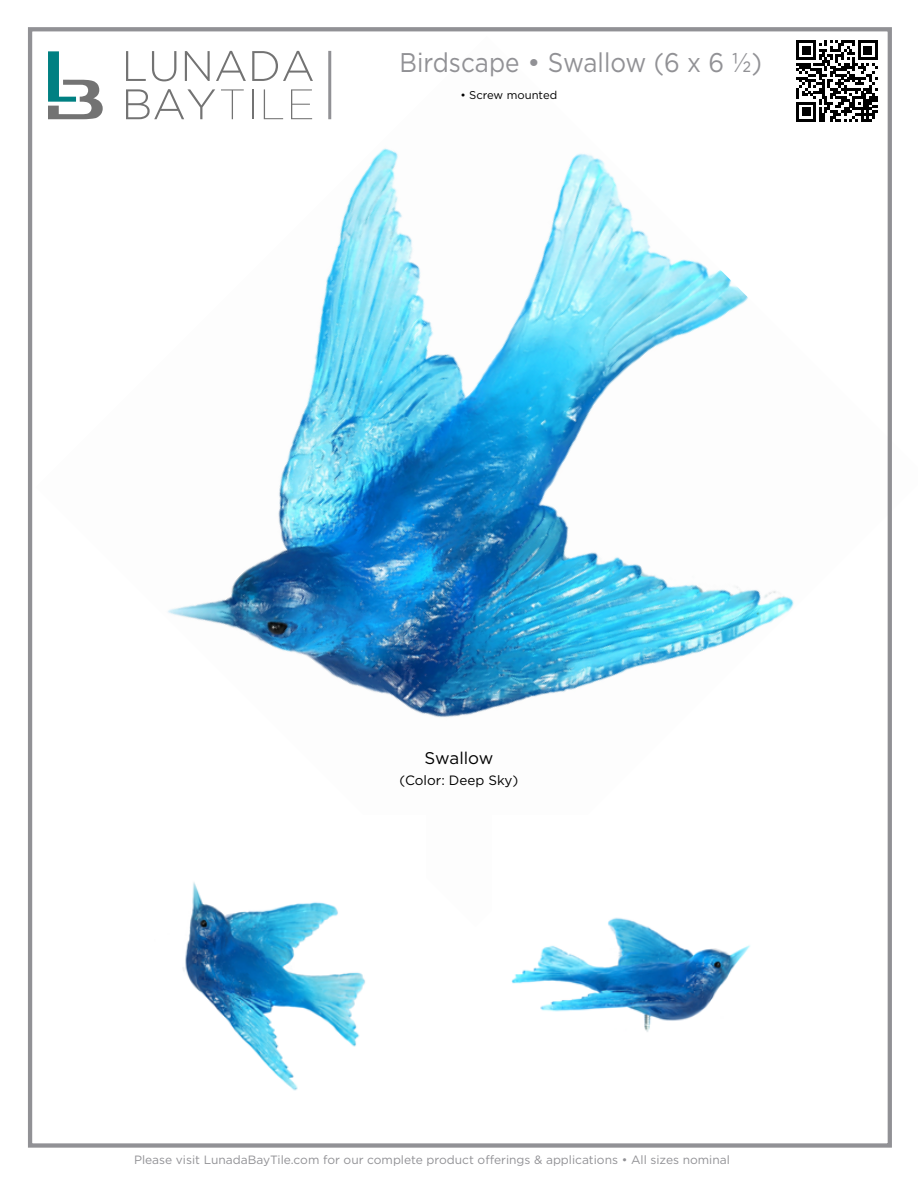
<style>
.page{position:relative;width:918px;height:1188px;background:#fff}
.page>*{position:absolute;margin:0;border:0;box-sizing:border-box;transform-origin:0 0}
.t1{font:27px "Gotham";color:#919195;scale:.9 1}
.t2{font:16.95px "Gotham";letter-spacing:-.005em;color:#000}
.t3{font:13.5px "Gotham";color:#000}
.t4{font:12px "Gotham";color:#919195}
.t5{font:11.25px "Gotham";color:#000}
</style>
<div class="page">
<img style="left:48px;top:50px;width:746px;height:668px">
<div style="left:28px;top:27px;width:864px;height:1121px;border:4px solid #919195"></div>
<svg style="left:126px;top:51px;width:20px;height:30px"></svg>
<svg style="left:152px;top:51px;width:24px;height:30px"></svg>
<svg style="left:185px;top:51px;width:25px;height:30px"></svg>
<svg style="left:216px;top:51px;width:30px;height:30px"></svg>
<svg style="left:252px;top:51px;width:61px;height:30px"></svg>
<svg style="left:126px;top:89px;width:89px;height:30px"></svg>
<svg style="left:221px;top:89px;width:23px;height:30px"></svg>
<hr style="left:252px;top:89px;width:1px;height:30px;background:#737373">
<svg style="left:264px;top:89px;width:19px;height:30px"></svg>
<svg style="left:291px;top:89px;width:21px;height:30px"></svg>
<svg style="left:48px;top:51px;width:55px;height:68px"></svg>
<hr style="left:328px;top:51px;width:3px;height:68px;background:#919195">
<svg style="left:796px;top:40px;width:82px;height:82px"></svg>
<img style="left:183px;top:882px;width:182px;height:209px">
<img style="left:511px;top:917px;width:239px;height:115px">
<h1 class="t1" style="left:400px;top:46px;width:404px">Birdscape • Swallow (6 x 6 ½)</h1>
<p class="t5" style="left:460px;top:88px;width:98px">• Screw mounted</p>
<h2 class="t2" style="left:425px;top:747px;width:70px">Swallow</h2>
<p class="t3" style="left:400px;top:772px;width:120px">(Color: Deep Sky)</p>
<p class="t4" style="left:134px;top:1152px;width:597px">Please visit LunadaBayTile.com for our complete product offerings &amp; applications • All sizes nominal</p>
</div>
